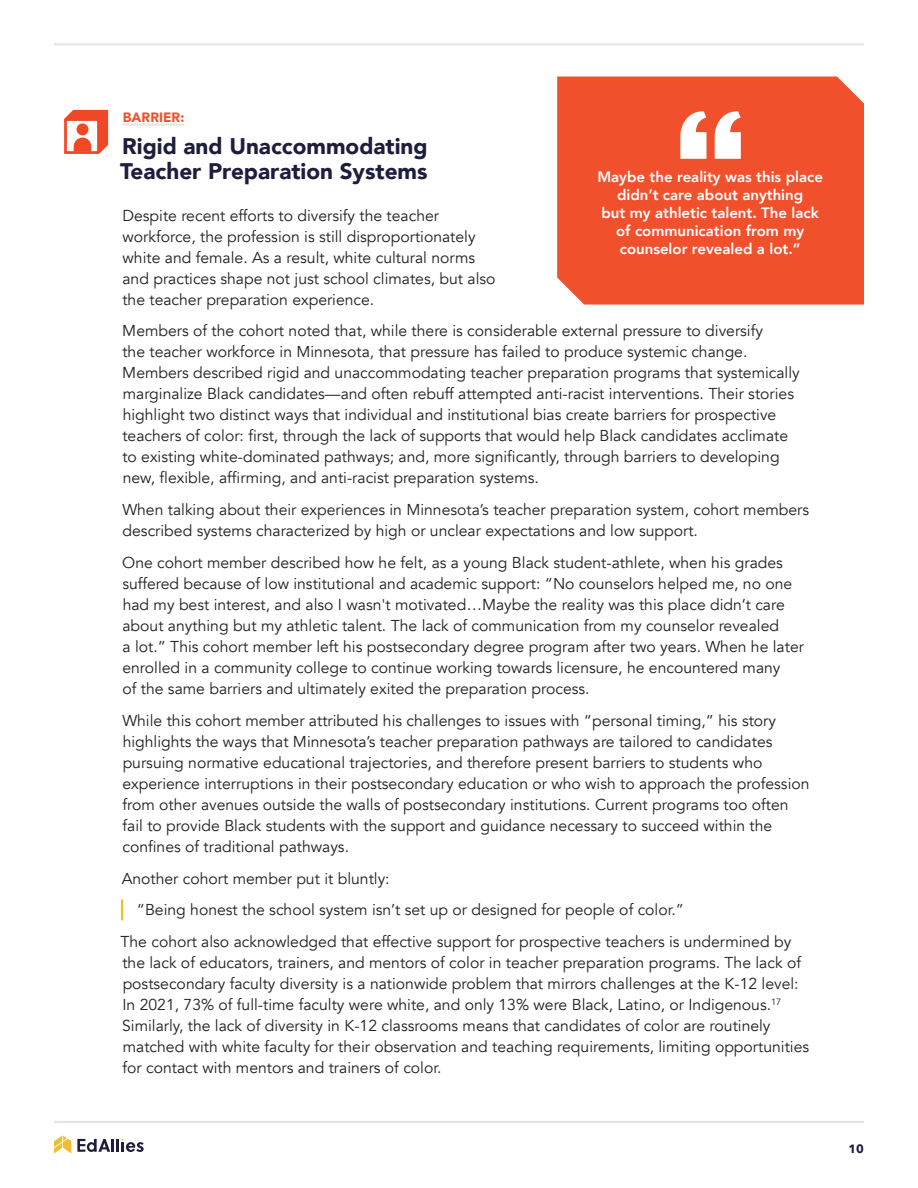
<style>
.page{position:relative;width:918px;height:1188px;background:#fff}
.page>*{position:absolute;margin:0;border:0;box-sizing:border-box;transform-origin:0 0}
.CAT_Subhead{font:900 22.5px/25.5px "Avenir";color:#1e1d3c}
.CAT_Body{font:15.75px/21px "Avenir";color:#231f20}
.CAT_Body_wLine{font:15.75px "Avenir";color:#231f20}
.CAT_Pull_Quote_1{font:800 15px/18px "Avenir";color:#fff;text-align:center}
.CAT_Barrier_Sub{font:900 13.5px "Avenir";color:#f0512c}
.t1{font:700 12px "Avenir Next";color:#1e1d3c}
</style>
<div class="page">
<hr style="left:54px;top:43px;width:810px;height:2px;background:#e3e7e2">
<hr style="left:123px;top:123px;width:61px;height:3px;background:#e3e7e2">
<hr style="left:121px;top:900px;width:2px;height:20px;background:#f3be2c">
<div style="left:557px;top:76px;width:307px;height:229px;background:#f0512c"></div>
<svg style="left:715px;top:111px;width:26px;height:48px"></svg>
<svg style="left:680px;top:111px;width:27px;height:48px"></svg>
<svg style="left:64px;top:110px;width:44px;height:44px"></svg>
<svg style="left:77px;top:1139px;width:67px;height:13px"></svg>
<svg style="left:54px;top:1136px;width:17px;height:17px"></svg>
<hr style="left:54px;top:1121px;width:810px;height:2px;background:#e3e7e2">
<p class="CAT_Barrier_Sub" style="left:123px;top:105px;width:63px">BARRIER:</p>
<p class="CAT_Subhead" style="left:120px;top:133px;width:309px">Rigid and Unaccommodating<br>Teacher Preparation Systems</p>
<p class="CAT_Body" style="left:122px;top:205px;width:375px">Despite recent efforts to diversify the teacher workforce, the profession is still disproportionately white and female. As a result, white cultural norms and practices shape not just school climates, but also the teacher preparation experience.</p>
<p class="CAT_Body" style="left:122px;top:321px;width:679px">Members of the cohort noted that, while there is considerable external pressure to diversify<br>the teacher workforce in Minnesota, that pressure has failed to produce systemic change.<br>Members described rigid and unaccommodating teacher preparation programs that systemically marginalize Black candidates—and often rebuff attempted anti-racist interventions. Their stories highlight two distinct ways that individual and institutional bias create barriers for prospective teachers of color: first, through the lack of supports that would help Black candidates acclimate to existing white-dominated pathways; and, more significantly, through barriers to developing new, flexible, affirming, and anti-racist preparation systems.</p>
<p class="CAT_Body" style="left:122px;top:499px;width:688px">When talking about their experiences in Minnesota’s teacher preparation system, cohort members described systems characterized by high or unclear expectations and low support.</p>
<p class="CAT_Body" style="left:122px;top:552px;width:683px">One cohort member described how he felt, as a young Black student-athlete, when his grades suffered because of low institutional and academic support: “No counselors helped me, no one had my best interest, and also I wasn't motivated…Maybe the reality was this place didn’t care about anything but my athletic talent. The lack of communication from my counselor revealed<br>a lot.” This cohort member left his postsecondary degree program after two years. When he later enrolled in a community college to continue working towards licensure, he encountered many<br>of the same barriers and ultimately exited the preparation process.</p>
<p class="CAT_Body" style="left:122px;top:710px;width:689px">While this cohort member attributed his challenges to issues with “personal timing,” his story highlights the ways that Minnesota’s teacher preparation pathways are tailored to candidates pursuing normative educational trajectories, and therefore present barriers to students who experience interruptions in their postsecondary education or who wish to approach the profession from other avenues outside the walls of postsecondary institutions. Current programs too often fail to provide Black students with the support and guidance necessary to succeed within the confines of traditional pathways.</p>
<p class="CAT_Body" style="left:122px;top:868px;width:269px">Another cohort member put it bluntly:</p>
<p class="CAT_Body_wLine" style="left:137px;top:900px;width:549px">“Being honest the school system isn’t set up or designed for people of color.”</p>
<p class="CAT_Body" style="left:120px;top:931px;width:690px">The cohort also acknowledged that effective support for prospective teachers is undermined by the lack of educators, trainers, and mentors of color in teacher preparation programs. The lack of postsecondary faculty diversity is a nationwide problem that mirrors challenges at the K-12 level:<br>In 2021, 73% of full-time faculty were white, and only 13% were Black, Latino, or Indigenous.<sup>17<br></sup>Similarly, the lack of diversity in K-12 classrooms means that candidates of color are routinely matched with white faculty for their observation and teaching requirements, limiting opportunities for contact with mentors and trainers of color.</p>
<p class="CAT_Pull_Quote_1" style="left:597px;top:167px;width:227px">Maybe the reality was this place didn’t care about anything<br>but my athletic talent. The lack of communication from my counselor revealed a lot.”</p>
<p class="t1" style="left:848px;top:1139px;width:17px">10</p>
</div>
